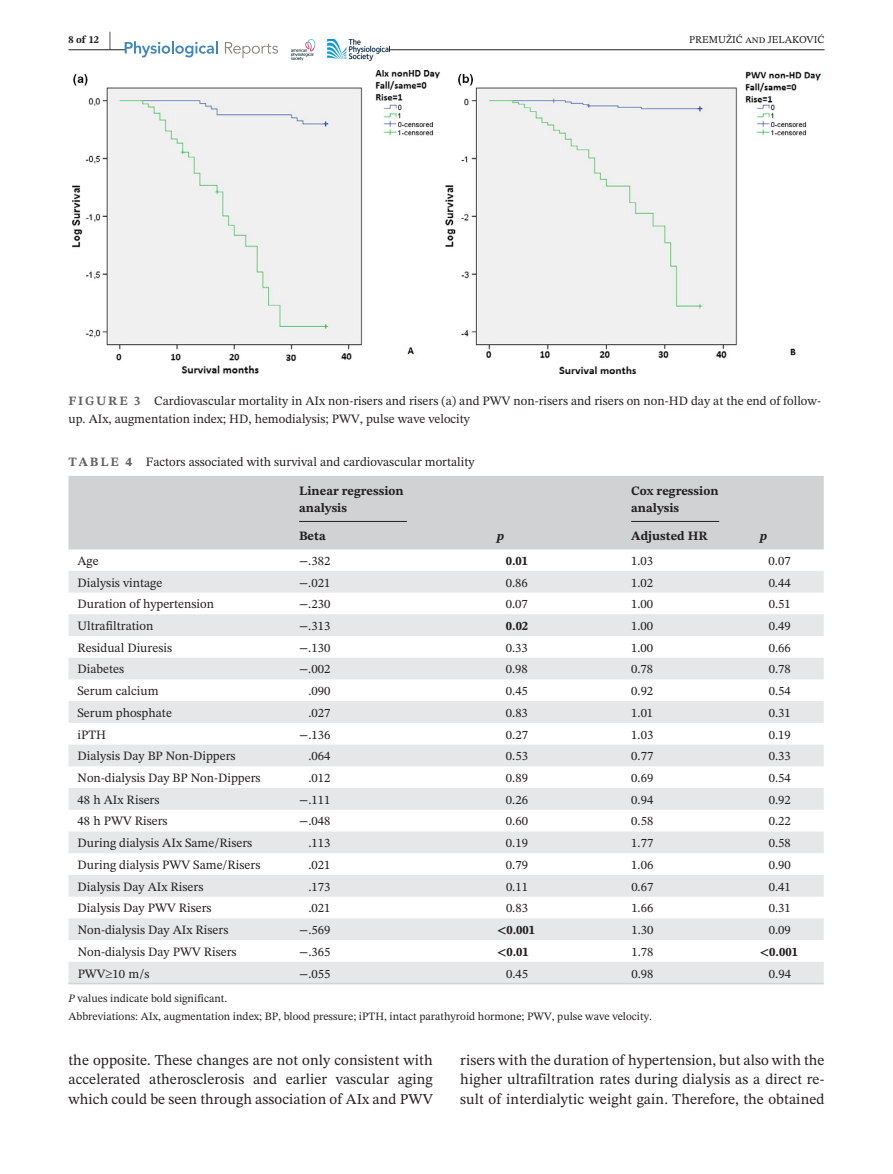
<style>
.page{position:relative;width:893px;height:1174px;background:#fff}
.page>*{position:absolute;margin:0;border:0;box-sizing:border-box;transform-origin:0 0}
.t1{font:15px/19.5px "STIX Two Text";letter-spacing:.005em;color:#231f20;text-align:justify}
.t2{font:12.75px/18px "STIX Two Text";color:#231f20}
.t3{font:700 12.75px/17.2px "STIX Two Text";color:#231f20}
.t4{font:italic 700 12.75px "STIX Two Text";color:#231f20}
.t5{font:11.25px/18px "STIX Two Text";color:#231f20}
.t6{font:10.5px "STIX Two Text";color:#231f20}
.t7{font:700 10.5px "STIX Two Text";color:#231f20}
.s1{font-size:21px}
.s2{font-weight:700;color:#636366}
.s3{font-style:italic}
</style>
<div class="page">
<hr style="left:68px;top:49px;width:756px;height:1px;background:#231f20">
<div style="left:125px;top:39px;width:264px;height:21px;background:#fff"></div>
<svg style="left:291px;top:39px;width:24px;height:21px"></svg>
<img style="left:328px;top:39px;width:61px;height:21px">
<svg style="left:125px;top:41px;width:93px;height:16px"></svg>
<svg style="left:225px;top:42px;width:53px;height:16px"></svg>
<img style="left:72px;top:70px;width:749px;height:303px">
<div style="left:68px;top:476px;width:756px;height:73px;background:#d1d2d4"></div>
<svg style="left:68px;top:571px;width:756px;height:411px;fill:#e7e8ea"></svg>
<hr style="left:68px;top:982px;width:222px;height:2px;background:#d1d2d4">
<hr style="left:290px;top:982px;width:198px;height:2px;background:#d1d2d4">
<hr style="left:488px;top:982px;width:134px;height:2px;background:#d1d2d4">
<hr style="left:622px;top:982px;width:129px;height:2px;background:#d1d2d4">
<hr style="left:751px;top:982px;width:73px;height:2px;background:#d1d2d4">
<hr style="left:299px;top:521px;width:108px;height:1px;background:#231f20">
<hr style="left:631px;top:521px;width:88px;height:1px;background:#231f20">
<p class="t7" style="left:68px;top:32px;width:44px">8 of 12 <span class="s1">|</span></p>
<p class="t6" style="left:689px;top:32px;width:137px">PREMUŽIĆ and JELAKOVIĆ</p>
<p class="t2" style="left:68px;top:392px;width:754px"><span class="s2">FIGURE 3</span> Cardiovascular mortality in AIx non-risers and risers (a) and PWV non-risers and risers on non-HD day at the end of follow&shy;up. AIx, augmentation index; HD, hemodialysis; PWV, pulse wave velocity</p>
<p class="t2" style="left:68px;top:453px;width:408px"><span class="s2">TABLE 4</span> Factors associated with survival and cardiovascular mortality</p>
<p class="t3" style="left:299px;top:482px;width:106px">Linear regression analysis</p>
<p class="t4" style="left:497px;top:527px;width:9px">p</p>
<p class="t3" style="left:631px;top:482px;width:89px">Cox regression analysis</p>
<p class="t3" style="left:299px;top:528px;width:28px">Beta</p>
<p class="t3" style="left:631px;top:528px;width:78px">Adjusted HR</p>
<p class="t4" style="left:760px;top:527px;width:9px">p</p>
<p class="t2" style="left:77px;top:551px;width:23px">Age</p>
<p class="t2" style="left:299px;top:551px;width:33px">−.382</p>
<p class="t3" style="left:506px;top:552px;width:24px">0.01</p>
<p class="t2" style="left:631px;top:551px;width:24px">1.03</p>
<p class="t2" style="left:769px;top:551px;width:24px">0.07</p>
<p class="t2" style="left:77px;top:573px;width:86px">Dialysis vintage</p>
<p class="t2" style="left:299px;top:573px;width:33px">−.021</p>
<p class="t2" style="left:506px;top:573px;width:24px">0.86</p>
<p class="t2" style="left:631px;top:573px;width:24px">1.02</p>
<p class="t2" style="left:769px;top:573px;width:24px">0.44</p>
<p class="t2" style="left:77px;top:595px;width:138px">Duration of hypertension</p>
<p class="t2" style="left:299px;top:595px;width:33px">−.230</p>
<p class="t2" style="left:506px;top:595px;width:24px">0.07</p>
<p class="t2" style="left:631px;top:595px;width:24px">1.00</p>
<p class="t2" style="left:769px;top:595px;width:24px">0.51</p>
<p class="t2" style="left:77px;top:616px;width:77px">Ultrafiltration</p>
<p class="t2" style="left:299px;top:616px;width:33px">−.313</p>
<p class="t3" style="left:506px;top:617px;width:24px">0.02</p>
<p class="t2" style="left:631px;top:616px;width:24px">1.00</p>
<p class="t2" style="left:769px;top:616px;width:24px">0.49</p>
<p class="t2" style="left:78px;top:638px;width:96px">Residual Diuresis</p>
<p class="t2" style="left:299px;top:638px;width:33px">−.130</p>
<p class="t2" style="left:506px;top:638px;width:24px">0.33</p>
<p class="t2" style="left:631px;top:638px;width:24px">1.00</p>
<p class="t2" style="left:769px;top:638px;width:24px">0.66</p>
<p class="t2" style="left:78px;top:660px;width:48px">Diabetes</p>
<p class="t2" style="left:299px;top:660px;width:33px">−.002</p>
<p class="t2" style="left:506px;top:660px;width:24px">0.98</p>
<p class="t2" style="left:631px;top:660px;width:24px">0.78</p>
<p class="t2" style="left:769px;top:660px;width:24px">0.78</p>
<p class="t2" style="left:78px;top:682px;width:83px">Serum calcium</p>
<p class="t2" style="left:308px;top:682px;width:24px">.090</p>
<p class="t2" style="left:506px;top:682px;width:24px">0.45</p>
<p class="t2" style="left:631px;top:682px;width:24px">0.92</p>
<p class="t2" style="left:769px;top:682px;width:24px">0.54</p>
<p class="t2" style="left:78px;top:703px;width:96px">Serum phosphate</p>
<p class="t2" style="left:308px;top:703px;width:24px">.027</p>
<p class="t2" style="left:506px;top:703px;width:24px">0.83</p>
<p class="t2" style="left:631px;top:703px;width:24px">1.01</p>
<p class="t2" style="left:769px;top:703px;width:24px">0.31</p>
<p class="t2" style="left:78px;top:725px;width:30px">iPTH</p>
<p class="t2" style="left:299px;top:725px;width:33px">−.136</p>
<p class="t2" style="left:506px;top:725px;width:24px">0.27</p>
<p class="t2" style="left:631px;top:725px;width:24px">1.03</p>
<p class="t2" style="left:769px;top:725px;width:24px">0.19</p>
<p class="t2" style="left:78px;top:747px;width:160px">Dialysis Day BP Non-Dippers</p>
<p class="t2" style="left:308px;top:747px;width:24px">.064</p>
<p class="t2" style="left:506px;top:747px;width:24px">0.53</p>
<p class="t2" style="left:631px;top:747px;width:24px">0.77</p>
<p class="t2" style="left:769px;top:747px;width:24px">0.33</p>
<p class="t2" style="left:78px;top:768px;width:184px">Non-dialysis Day BP Non-Dippers</p>
<p class="t2" style="left:308px;top:768px;width:24px">.012</p>
<p class="t2" style="left:506px;top:768px;width:24px">0.89</p>
<p class="t2" style="left:631px;top:768px;width:24px">0.69</p>
<p class="t2" style="left:769px;top:768px;width:24px">0.54</p>
<p class="t2" style="left:78px;top:790px;width:83px">48 h AIx Risers</p>
<p class="t2" style="left:299px;top:790px;width:33px">−.111</p>
<p class="t2" style="left:506px;top:790px;width:24px">0.26</p>
<p class="t2" style="left:631px;top:790px;width:24px">0.94</p>
<p class="t2" style="left:769px;top:790px;width:24px">0.92</p>
<p class="t2" style="left:78px;top:812px;width:92px">48 h PWV Risers</p>
<p class="t2" style="left:299px;top:812px;width:33px">−.048</p>
<p class="t2" style="left:506px;top:812px;width:24px">0.60</p>
<p class="t2" style="left:631px;top:812px;width:24px">0.58</p>
<p class="t2" style="left:769px;top:812px;width:24px">0.22</p>
<p class="t2" style="left:78px;top:834px;width:176px">During dialysis AIx Same/Risers</p>
<p class="t2" style="left:308px;top:834px;width:24px">.113</p>
<p class="t2" style="left:506px;top:834px;width:24px">0.19</p>
<p class="t2" style="left:631px;top:834px;width:24px">1.77</p>
<p class="t2" style="left:769px;top:834px;width:24px">0.58</p>
<p class="t2" style="left:78px;top:855px;width:184px">During dialysis PWV Same/Risers</p>
<p class="t2" style="left:308px;top:855px;width:24px">.021</p>
<p class="t2" style="left:506px;top:855px;width:24px">0.79</p>
<p class="t2" style="left:631px;top:855px;width:24px">1.06</p>
<p class="t2" style="left:769px;top:855px;width:24px">0.90</p>
<p class="t2" style="left:78px;top:877px;width:127px">Dialysis Day AIx Risers</p>
<p class="t2" style="left:308px;top:877px;width:24px">.173</p>
<p class="t2" style="left:506px;top:877px;width:24px">0.11</p>
<p class="t2" style="left:631px;top:877px;width:24px">0.67</p>
<p class="t2" style="left:769px;top:877px;width:24px">0.41</p>
<p class="t2" style="left:78px;top:899px;width:135px">Dialysis Day PWV Risers</p>
<p class="t2" style="left:308px;top:899px;width:24px">.021</p>
<p class="t2" style="left:506px;top:899px;width:24px">0.83</p>
<p class="t2" style="left:631px;top:899px;width:24px">1.66</p>
<p class="t2" style="left:769px;top:899px;width:24px">0.31</p>
<p class="t2" style="left:78px;top:920px;width:152px">Non-dialysis Day AIx Risers</p>
<p class="t2" style="left:299px;top:920px;width:33px">−.569</p>
<p class="t3" style="left:497px;top:921px;width:40px">&lt;0.001</p>
<p class="t2" style="left:631px;top:920px;width:24px">1.30</p>
<p class="t2" style="left:769px;top:920px;width:24px">0.09</p>
<p class="t2" style="left:78px;top:942px;width:160px">Non-dialysis Day PWV Risers</p>
<p class="t2" style="left:299px;top:942px;width:33px">−.365</p>
<p class="t3" style="left:497px;top:943px;width:33px">&lt;0.01</p>
<p class="t2" style="left:631px;top:942px;width:24px">1.78</p>
<p class="t3" style="left:760px;top:943px;width:40px">&lt;0.001</p>
<p class="t2" style="left:78px;top:964px;width:73px">PWV≥10 m/s</p>
<p class="t2" style="left:299px;top:964px;width:33px">−.055</p>
<p class="t2" style="left:506px;top:964px;width:24px">0.45</p>
<p class="t2" style="left:631px;top:964px;width:24px">0.98</p>
<p class="t2" style="left:769px;top:964px;width:24px">0.94</p>
<p class="t5" style="left:68px;top:989px;width:585px"><span class="s3">P</span> values indicate bold significant.<br>Abbreviations: AIx, augmentation index; BP, blood pressure; iPTH, intact parathyroid hormone; PWV, pulse wave velocity.</p>
<p class="t1" style="left:68px;top:1050px;width:366px">the opposite. These changes are not only consistent with accelerated atherosclerosis and earlier vascular aging which could be seen through association of AIx and PWV</p>
<p class="t1" style="left:460px;top:1050px;width:366px">risers with the duration of hypertension, but also with the higher ultrafiltration rates during dialysis as a direct re&shy;sult of interdialytic weight gain. Therefore, the obtained</p>
</div>
